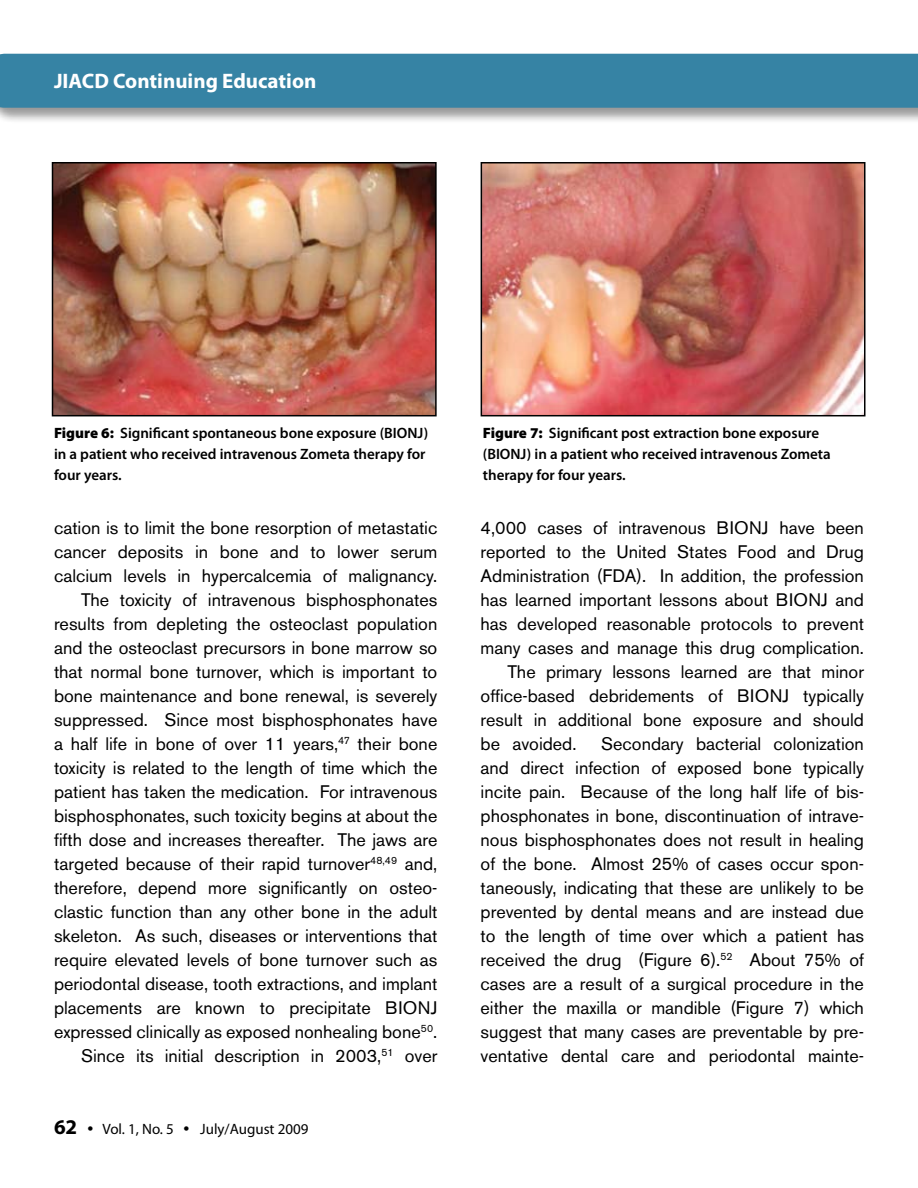
<style>
.page{position:relative;width:918px;height:1188px;background:#fff}
.page>*{position:absolute;margin:0;border:0;box-sizing:border-box;transform-origin:0 0}
.t1{font:700 21px "Myriad Pro";color:#fff}
.t2{font:18px/24px "Akzidenz Grotesk BE";color:#000;text-align:right}
.t3{font:600 15px/21px "Myriad Pro";color:#000}
.t4{font:15px "Myriad Pro";color:#000}
.s1{font-weight:900}
.s2{font-weight:700;font-size:21px}
.s3{font-size:21px}
</style>
<div class="page">
<div style="left:0;top:54px;width:918px;height:70px;background:#000;opacity:.4"></div>
<div style="left:0;top:54px;width:918px;height:54px;background:#3683a4"></div>
<img style="left:55px;top:165px;width:379px;height:248px">
<div style="left:52px;top:162px;width:385px;height:254px;border:2px solid #000"></div>
<img style="left:484px;top:165px;width:379px;height:248px">
<div style="left:481px;top:162px;width:385px;height:254px;border:2px solid #000"></div>
<p class="t1" style="left:54px;top:68px;width:264px">JIACD Continuing Education</p>
<p class="t3" style="left:54px;top:422px;width:376px"><span class="s1">Figure 6:</span> Significant spontaneous bone exposure (BIONJ) in a patient who received intravenous Zometa therapy for four years.</p>
<p class="t3" style="left:483px;top:422px;width:349px"><span class="s1">Figure 7:</span> Significant post extraction bone exposure (BIONJ) in a patient who received intravenous Zometa therapy for four years.</p>
<p class="t2" style="left:54px;top:516px;width:385px">cation is to limit the bone resorption of metastatic cancer deposits in bone and to lower serum calcium levels in hypercalcemia of malignancy.<br>The toxicity of intravenous bisphosphonates results from depleting the osteoclast population and the osteoclast precursors in bone marrow so that normal bone turnover, which is important to bone maintenance and bone renewal, is severely suppressed. Since most bisphosphonates have a half life in bone of over 11 years,<sup>47</sup> their bone toxicity is related to the length of time which the patient has taken the medication. For intravenous bisphosphonates, such toxicity begins at about the fifth dose and increases thereafter. The jaws are targeted because of their rapid turnover<sup>48,49</sup> and, therefore, depend more significantly on osteo&shy;clastic function than any other bone in the adult skeleton. As such, diseases or interventions that require elevated levels of bone turnover such as periodontal disease, tooth extractions, and implant placements are known to precipitate BIONJ expressed clinically as exposed nonhealing bone<sup>50</sup>.<br>Since its initial description in 2003,<sup>51</sup> over</p>
<p class="t2" style="left:481px;top:516px;width:385px">4,000 cases of intravenous BIONJ have been</p>
<p class="t2" style="left:481px;top:540px;width:385px">reported to the United States Food and Drug</p>
<p class="t2" style="left:481px;top:564px;width:385px">Administration (FDA). In addition, the profession</p>
<p class="t2" style="left:481px;top:588px;width:385px">has learned important lessons about BIONJ and</p>
<p class="t2" style="left:481px;top:612px;width:385px">has developed reasonable protocols to prevent</p>
<p class="t2" style="left:481px;top:636px;width:385px">many cases and manage this drug complication.</p>
<p class="t2" style="left:508px;top:660px;width:358px">The primary lessons learned are that minor</p>
<p class="t2" style="left:481px;top:684px;width:385px">office-based debridements of BIONJ typically</p>
<p class="t2" style="left:481px;top:708px;width:385px">result in additional bone exposure and should</p>
<p class="t2" style="left:481px;top:732px;width:97px">be avoided.</p>
<p class="t2" style="left:481px;top:732px;width:385px;text-align:justify;text-indent:121px">Secondary bacterial colonization and direct infection of exposed bone typically incite pain. Because of the long half life of bis&shy;phosphonates in bone, discontinuation of intrave&shy;nous bisphosphonates does not result in healing of the bone. Almost 25% of cases occur spon&shy;taneously, indicating that these are unlikely to be prevented by dental means and are instead due to the length of time over which a patient has received the drug (Figure 6).<sup>52</sup> About 75% of cases are a result of a surgical procedure in the either the maxilla or mandible (Figure 7) which suggest that many cases are preventable by pre&shy;ventative dental care and periodontal mainte-</p>
<p class="t4" style="left:54px;top:1120px;width:256px"><span class="s2">62</span> <span class="s3">•</span> Vol. 1, No. 5 <span class="s3">•</span> July/August 2009</p>
</div>
